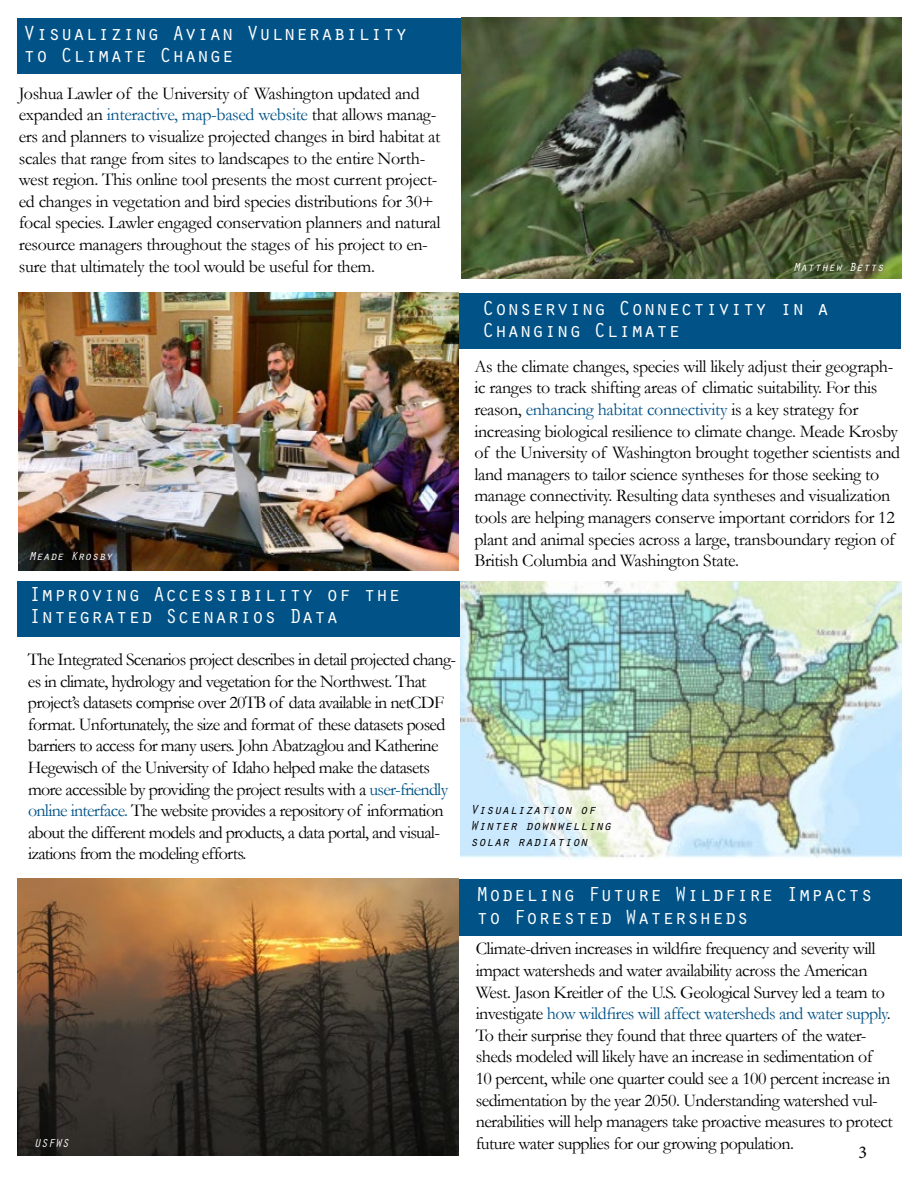
<style>
.page{position:relative;width:918px;height:1188px;background:#fff}
.page>*{position:absolute;margin:0;border:0;box-sizing:border-box;transform-origin:0 0}
.t1{font:21px/22.5px "Orator Std";letter-spacing:-.01em;color:#fff}
.t2{font:18px/21.6px "Garamond";letter-spacing:-.03em;color:#000}
.t3{font:18px "Minion Pro";color:#000}
.t4{font:italic 13.5px/16.2px "Orator Std";letter-spacing:-.02em;color:#000}
.t5{font:italic 12px "Orator Std";letter-spacing:-.02em;color:#fff}
.s1{color:#005287}
</style>
<div class="page">
<div style="left:458px;top:293px;width:443px;height:56px;background:#005287"></div>
<div style="left:17px;top:581px;width:444px;height:56px;background:#005287"></div>
<div style="left:17px;top:18px;width:446px;height:56px;background:#005287"></div>
<img style="left:18px;top:293px;width:441px;height:277px">
<img style="left:461px;top:18px;width:440px;height:261px">
<img style="left:460px;top:581px;width:441px;height:277px">
<div style="left:458px;top:879px;width:443px;height:57px;background:#005287"></div>
<img style="left:17px;top:879px;width:441px;height:277px">
<p class="t1" style="left:23px;top:21px;width:386px">Visualizing Avian Vulnerability to Climate Change</p>
<p class="t2" style="left:19px;top:82px;width:423px">Joshua Lawler of the University of Washington updated and expanded an <span class="s1">interactive, map-based website</span> that allows manag&shy;ers and planners to visualize projected changes in bird habitat at scales that range from sites to landscapes to the entire North&shy;west region. This online tool presents the most current project&shy;ed changes in vegetation and bird species distributions for 30+ focal species. Lawler engaged conservation planners and natural resource managers throughout the stages of his project to en&shy;sure that ultimately the tool would be useful for them.</p>
<p class="t5" style="left:29px;top:548px;width:85px">Meade Krosby</p>
<p class="t1" style="left:29px;top:582px;width:373px">Improving Accessibility of the<br>Integrated Scenarios Data</p>
<p class="t2" style="left:28px;top:648px;width:430px">The Integrated Scenarios project describes in detail projected chang&shy;es in climate, hydrology and vegetation for the Northwest. That project’s datasets comprise over 20TB of data available in netCDF format. Unfortunately, the size and format of these datasets posed barriers to access for many users. John Abatzaglou and Katherine Hegewisch of the University of Idaho helped make the datasets more accessible by providing the project results with a <span class="s1">user-friendly online interface.</span> The website provides a repository of information about the different models and products, a data portal, and visual&shy;izations from the modeling efforts.</p>
<p class="t5" style="left:34px;top:1135px;width:37px">USFWS</p>
<p class="t5" style="left:793px;top:258px;width:92px">Matthew Betts</p>
<p class="t1" style="left:482px;top:296px;width:349px">Conserving Connectivity in a<br>Changing Climate</p>
<p class="t2" style="left:474px;top:355px;width:427px">As the climate changes, species will likely adjust their geograph&shy;ic ranges to track shifting areas of climatic suitability. For this reason, <span class="s1">enhancing habitat connectivity</span> is a key strategy for increasing biological resilience to climate change. Meade Krosby of the University of Washington brought together scientists and land managers to tailor science syntheses for those seeking to manage connectivity. Resulting data syntheses and visualization tools are helping managers conserve important corridors for 12 plant and animal species across a large, transboundary region of British Columbia and Washington State.</p>
<p class="t4" style="left:470px;top:801px;width:143px">Visualization of<br>Winter downwelling solar radiation</p>
<p class="t1" style="left:476px;top:882px;width:398px">Modeling Future Wildfire Impacts to Forested Watersheds</p>
<p class="t2" style="left:476px;top:938px;width:418px">Climate-driven increases in wildfire frequency and severity will impact watersheds and water availability across the American West. Jason Kreitler of the U.S. Geological Survey led a team to investigate <span class="s1">how wildfires will affect watersheds and water supply</span>.<br>To their surprise they found that three quarters of the water&shy;sheds modeled will likely have an increase in sedimentation of 10 percent, while one quarter could see a 100 percent increase in sedimentation by the year 2050. Understanding watershed vul&shy;nerabilities will help managers take proactive measures to protect future water supplies for our growing population.</p>
<p class="t3" style="left:859px;top:1140px;width:10px">3</p>
</div>
